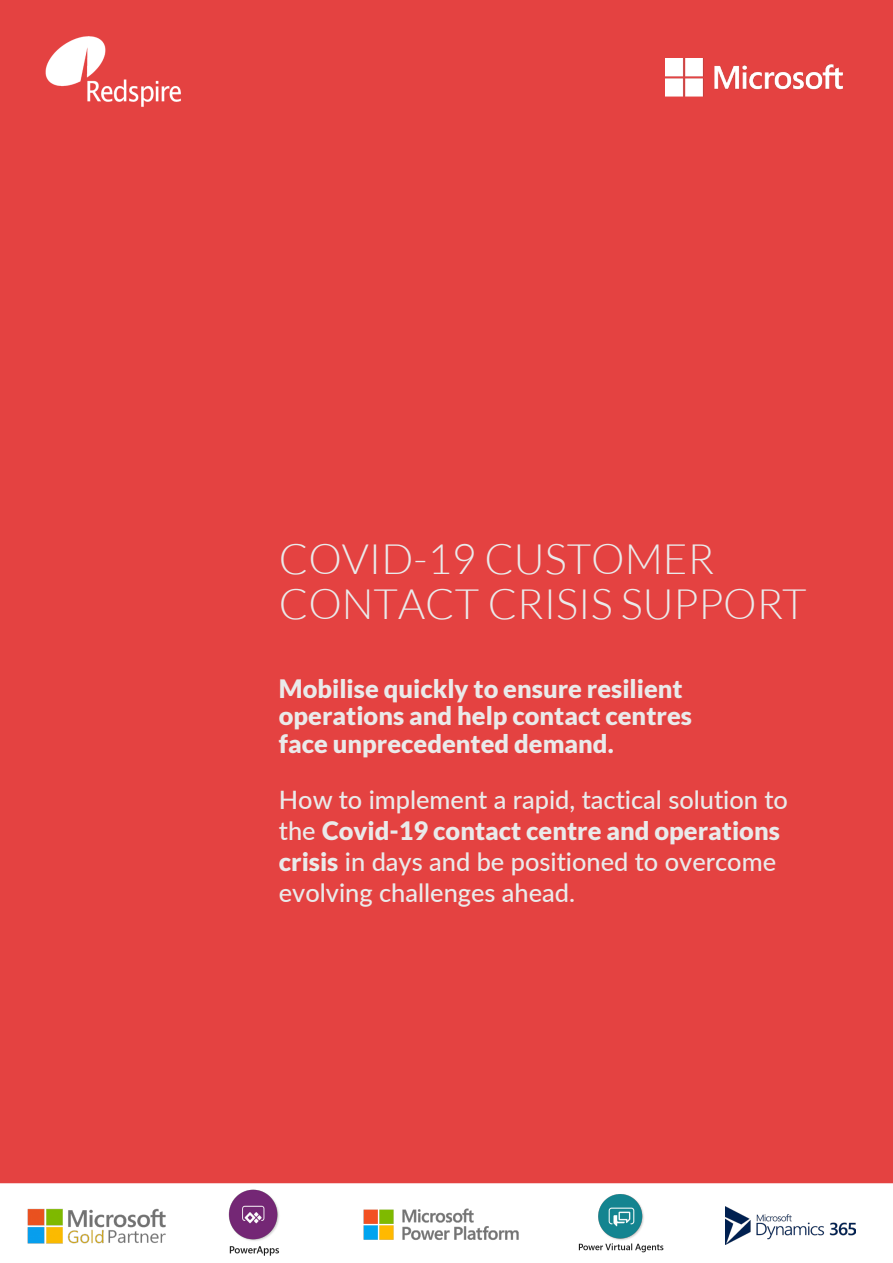
<style>
.page{position:relative;width:893px;height:1263px;background:#fff}
.page>*{position:absolute;margin:0;border:0;box-sizing:border-box;transform-origin:0 0}
.t1{font:300 42px/45.8px "Lato";color:#eaeaea}
.t2{font:500 25.35px/31px "Lato";color:#eaeaea}
.t3{font:900 25.35px/27.8px "Lato";color:#eaeaea}
.s1{font-weight:900}
</style>
<div class="page">
<div style="left:0;top:0;width:893px;height:1183px;background:#e44241"></div>
<img style="left:665px;top:59px;width:178px;height:38px">
<img style="left:37px;top:23px;width:153px;height:90px">
<img style="left:725px;top:1206px;width:130px;height:39px">
<img style="left:27px;top:1208px;width:139px;height:36px">
<img style="left:228px;top:1189px;width:51px;height:67px">
<img style="left:578px;top:1194px;width:86px;height:59px">
<img style="left:363px;top:1208px;width:156px;height:32px">
<p class="t1" style="left:279px;top:536px;width:529px">COVID-19 CUSTOMER<br>CONTACT CRISIS SUPPORT</p>
<p class="t3" style="left:279px;top:674px;width:415px">Mobilise quickly to ensure resilient operations and help contact centres face unprecedented demand.</p>
<p class="t2" style="left:279px;top:783px;width:511px">How to implement a rapid, tactical solution to the <span class="s1">Covid-19 contact centre and operations crisis</span> in days and be positioned to overcome evolving challenges ahead.</p>
</div>
